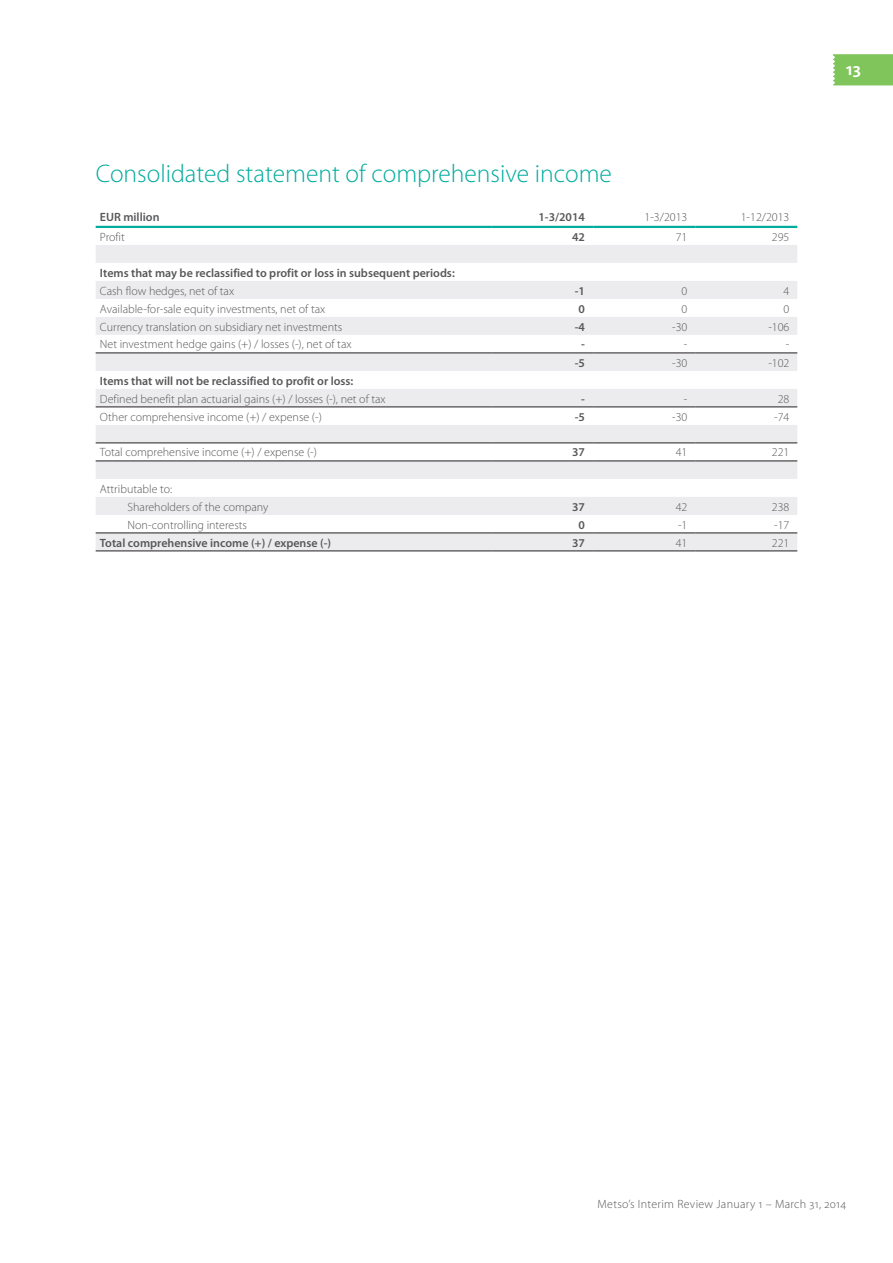
<style>
.page{position:relative;width:893px;height:1263px;background:#fff}
.page>*{position:absolute;margin:0;border:0;box-sizing:border-box;transform-origin:0 0}
.Heading_2_2013{font:300 25.5px "Myriad Pro";color:#00ac9d}
.t1{font:600 18px "Myriad Pro";color:#fff}
.FS_table_left_2011{font:300 12px "Myriad Pro";color:#57585a}
.FS_table_left_semibo{font:600 12px "Myriad Pro";color:#57585a}
.FS_table_right_2011{font:300 12px "Myriad Pro";letter-spacing:.005em;color:#57585a}
.FS_table_left_indent{font:300 12px "Myriad Pro";color:#57585a}
.FS_table_left_2011-2{font:300 12px "Myriad Pro";letter-spacing:.025em;color:#57585a}
.FS_table_right_semib{font:600 12px "Myriad Pro";color:#57585a}
</style>
<div class="page">
<svg style="left:96px;top:245px;width:701px;height:306px;fill:#ececee"></svg>
<svg style="left:96px;top:263px;width:701px;height:18px"></svg>
<svg style="left:96px;top:281px;width:701px;height:54px;fill:#ececee"></svg>
<svg style="left:96px;top:335px;width:701px;height:126px"></svg>
<hr style="left:96px;top:353px;width:395px;height:1px;background:#231f20">
<hr style="left:491px;top:353px;width:102px;height:1px;background:#231f20">
<hr style="left:593px;top:353px;width:102px;height:1px;background:#231f20">
<hr style="left:695px;top:353px;width:102px;height:1px;background:#231f20">
<hr style="left:96px;top:443px;width:395px;height:1px;background:#231f20">
<hr style="left:491px;top:443px;width:102px;height:1px;background:#231f20">
<hr style="left:593px;top:443px;width:102px;height:1px;background:#231f20">
<hr style="left:695px;top:443px;width:102px;height:1px;background:#231f20">
<hr style="left:96px;top:461px;width:395px;height:1px;background:#231f20">
<hr style="left:491px;top:461px;width:102px;height:1px;background:#231f20">
<hr style="left:593px;top:461px;width:102px;height:1px;background:#231f20">
<hr style="left:695px;top:461px;width:102px;height:1px;background:#231f20">
<hr style="left:96px;top:407px;width:395px;height:1px;background:#231f20">
<hr style="left:491px;top:407px;width:102px;height:1px;background:#231f20">
<hr style="left:593px;top:407px;width:102px;height:1px;background:#231f20">
<hr style="left:695px;top:407px;width:102px;height:1px;background:#231f20">
<hr style="left:96px;top:226px;width:395px;height:2px;background:#00ac9d">
<hr style="left:491px;top:226px;width:102px;height:2px;background:#00ac9d">
<hr style="left:593px;top:226px;width:102px;height:2px;background:#00ac9d">
<hr style="left:695px;top:226px;width:102px;height:2px;background:#00ac9d">
<hr style="left:96px;top:533px;width:395px;height:1px;background:#231f20">
<hr style="left:96px;top:551px;width:395px;height:1px;background:#231f20">
<hr style="left:491px;top:533px;width:102px;height:1px;background:#231f20">
<hr style="left:593px;top:533px;width:102px;height:1px;background:#231f20">
<hr style="left:491px;top:551px;width:102px;height:1px;background:#231f20">
<hr style="left:593px;top:551px;width:102px;height:1px;background:#231f20">
<hr style="left:695px;top:533px;width:102px;height:1px;background:#231f20">
<hr style="left:695px;top:551px;width:102px;height:1px;background:#231f20">
<div style="left:833px;top:54px;width:60px;height:31px;background:#80c55b"></div>
<p class="Heading_2_2013" style="left:96px;top:159px;width:518px">Consolidated statement of comprehensive income</p>
<p class="FS_table_left_semibo" style="left:100px;top:210px;width:61px">EUR million</p>
<p class="FS_table_right_semib" style="left:538px;top:210px;width:48px">1-3/2014</p>
<p class="FS_table_right_2011" style="left:644px;top:210px;width:44px">1-3/2013</p>
<p class="FS_table_right_2011" style="left:741px;top:210px;width:50px">1-12/2013</p>
<p class="FS_table_left_2011" style="left:100px;top:230px;width:26px">Profit</p>
<p class="FS_table_right_semib" style="left:572px;top:230px;width:14px">42</p>
<p class="FS_table_right_2011" style="left:676px;top:230px;width:13px">71</p>
<p class="FS_table_right_2011" style="left:772px;top:230px;width:19px">295</p>
<p class="FS_table_left_semibo" style="left:100px;top:266px;width:356px">Items that may be reclassified to profit or loss in subsequent periods:</p>
<p class="FS_table_left_2011" style="left:100px;top:284px;width:136px">Cash flow hedges, net of tax</p>
<p class="FS_table_right_semib" style="left:575px;top:284px;width:12px">-1</p>
<p class="FS_table_right_2011" style="left:682px;top:284px;width:7px">0</p>
<p class="FS_table_right_2011" style="left:784px;top:284px;width:7px">4</p>
<p class="FS_table_left_2011" style="left:100px;top:302px;width:227px">Available-for-sale equity investments, net of tax</p>
<p class="FS_table_right_semib" style="left:578px;top:302px;width:8px">0</p>
<p class="FS_table_right_2011" style="left:682px;top:302px;width:7px">0</p>
<p class="FS_table_right_2011" style="left:784px;top:302px;width:7px">0</p>
<p class="FS_table_left_2011" style="left:100px;top:320px;width:244px">Currency translation on subsidiary net investments</p>
<p class="FS_table_right_semib" style="left:575px;top:320px;width:12px">-4</p>
<p class="FS_table_right_2011" style="left:672px;top:320px;width:17px">-30</p>
<p class="FS_table_right_2011" style="left:768px;top:320px;width:23px">-106</p>
<p class="FS_table_left_2011" style="left:100px;top:338px;width:253px">Net investment hedge gains (+) / losses (-), net of tax</p>
<p class="FS_table_right_semib" style="left:581px;top:338px;width:5px">-</p>
<p class="FS_table_right_2011" style="left:684px;top:338px;width:5px">-</p>
<p class="FS_table_right_2011" style="left:786px;top:338px;width:5px">-</p>
<p class="FS_table_right_semib" style="left:575px;top:356px;width:12px">-5</p>
<p class="FS_table_right_2011" style="left:672px;top:356px;width:17px">-30</p>
<p class="FS_table_right_2011" style="left:768px;top:356px;width:23px">-102</p>
<p class="FS_table_left_semibo" style="left:100px;top:374px;width:255px">Items that will not be reclassified to profit or loss:</p>
<p class="FS_table_left_2011" style="left:100px;top:392px;width:287px">Defined benefit plan actuarial gains (+) / losses (-), net of tax</p>
<p class="FS_table_right_semib" style="left:581px;top:392px;width:5px">-</p>
<p class="FS_table_right_2011" style="left:684px;top:392px;width:5px">-</p>
<p class="FS_table_right_2011" style="left:778px;top:392px;width:13px">28</p>
<p class="FS_table_left_2011" style="left:100px;top:410px;width:223px">Other comprehensive income (+) / expense (-)</p>
<p class="FS_table_right_semib" style="left:575px;top:410px;width:12px">-5</p>
<p class="FS_table_right_2011" style="left:672px;top:410px;width:17px">-30</p>
<p class="FS_table_right_2011" style="left:774px;top:410px;width:17px">-74</p>
<p class="FS_table_left_2011" style="left:100px;top:446px;width:219px">Total comprehensive income (+) / expense (-)</p>
<p class="FS_table_right_semib" style="left:572px;top:446px;width:14px">37</p>
<p class="FS_table_right_2011" style="left:676px;top:446px;width:13px">41</p>
<p class="FS_table_right_2011" style="left:772px;top:446px;width:19px">221</p>
<p class="FS_table_left_2011" style="left:100px;top:482px;width:74px">Attributable to:</p>
<p class="FS_table_left_indent" style="left:128px;top:500px;width:142px">Shareholders of the company</p>
<p class="FS_table_right_semib" style="left:572px;top:500px;width:14px">37</p>
<p class="FS_table_right_2011" style="left:676px;top:500px;width:13px">42</p>
<p class="FS_table_right_2011" style="left:772px;top:500px;width:19px">238</p>
<p class="FS_table_left_indent" style="left:128px;top:518px;width:121px">Non-controlling interests</p>
<p class="FS_table_right_semib" style="left:578px;top:518px;width:8px">0</p>
<p class="FS_table_right_2011" style="left:678px;top:518px;width:11px">-1</p>
<p class="FS_table_right_2011" style="left:774px;top:518px;width:17px">-17</p>
<p class="FS_table_left_semibo" style="left:100px;top:536px;width:233px">Total comprehensive income (+) / expense (-)</p>
<p class="FS_table_right_semib" style="left:572px;top:536px;width:14px">37</p>
<p class="FS_table_right_2011" style="left:676px;top:536px;width:13px">41</p>
<p class="FS_table_right_2011" style="left:772px;top:536px;width:19px">221</p>
<h2 class="t1" style="left:846px;top:59px;width:17px">13</h2>
<p class="FS_table_left_2011-2" style="left:597px;top:1197px;width:250px">Metso’s Interim Review January 1 – March 31, 2014</p>
</div>
